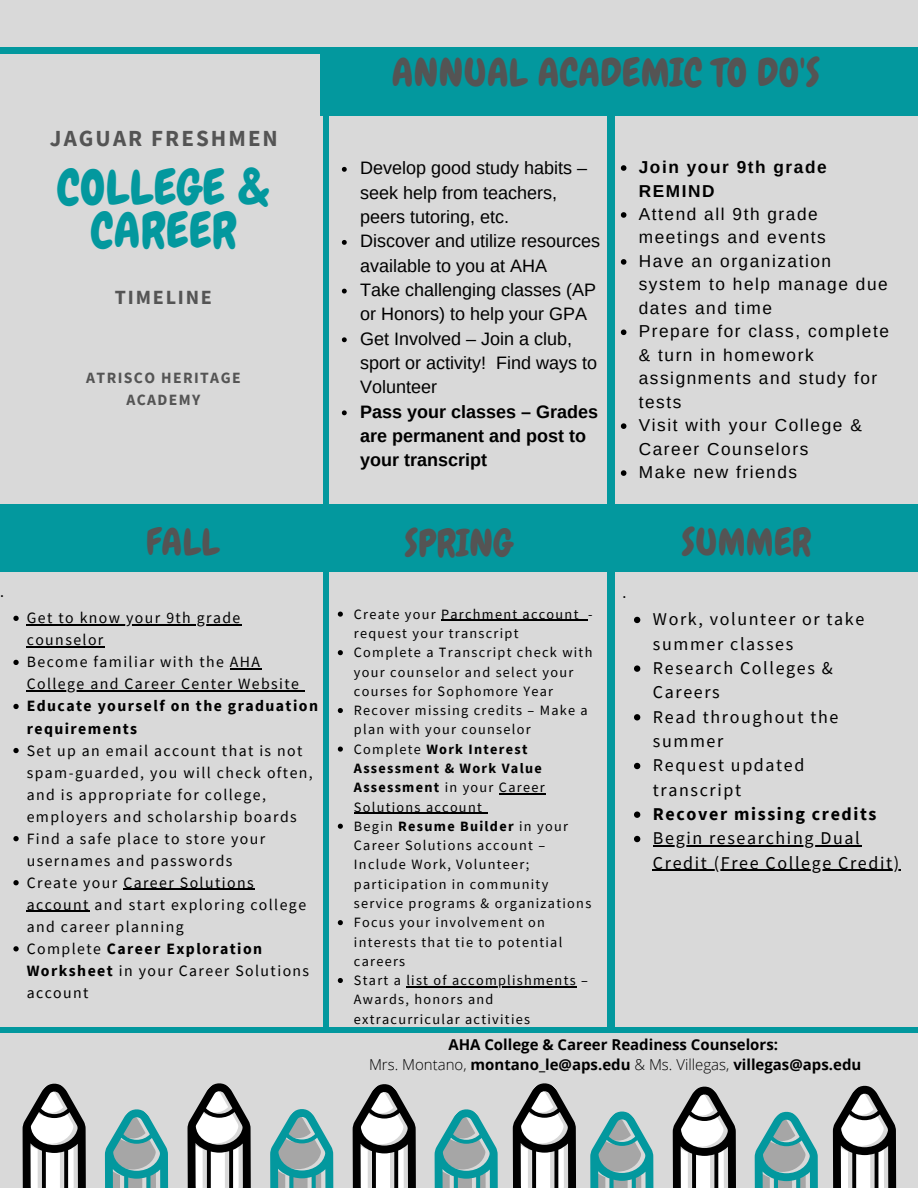
<style>
.page{position:relative;width:918px;height:1188px;background:#d9d9d9}
.page>*{position:absolute;margin:0;border:0;box-sizing:border-box;transform-origin:0 0}
.t1{font:48px/42.6px "Chewy";letter-spacing:.01em;color:#03989e;text-align:center}
.t2{font:38.85px "Chewy";letter-spacing:.01em;color:#545454}
.t3{font:37.35px "Chewy";letter-spacing:.01em;color:#545454}
.t4{font:700 22.95px "Source Sans Pro";letter-spacing:.09em;color:#545454}
.t5{font:700 20.1px "Source Sans Pro";letter-spacing:.09em;color:#545454}
.t6{font:18px/24.3px "Arimo";color:#000}
.t7{font:18px/24.3px "Source Sans Pro";letter-spacing:.09em;color:#000}
.t8{font:700 18px/24.3px "Arimo";color:#000}
.t9{font:700 18px "Source Sans Pro";letter-spacing:.09em;color:#000}
.t10{font:17.25px/23.4px "Arimo";letter-spacing:.09em;color:#000}
.t11{font:700 17.25px/23.4px "Arimo";letter-spacing:.09em;color:#000}
.t12{font:15.9px "Source Sans Pro";color:#000}
.t13{font:15.75px/22px "Source Sans Pro";letter-spacing:.09em;color:#000}
.t14{font:700 15.75px/22px "Source Sans Pro";letter-spacing:.09em;color:#000}
.t15{font:700 15.6px/21.3px "Source Sans Pro";letter-spacing:.09em;color:#545454;text-align:center}
.t16{font:700 15px/20.2px "Open Sans";color:#000;text-align:center}
.t17{font:14.25px/19.4px "Source Sans Pro";letter-spacing:.09em;color:#000}
.s1{font-weight:700}
.s2{font-weight:300}
</style>
<div class="page">
<div style="left:321px;top:48px;width:597px;height:67px;background:#03989e"></div>
<svg style="left:342px;top:167px;width:5px;height:5px"></svg>
<svg style="left:342px;top:240px;width:5px;height:5px"></svg>
<svg style="left:342px;top:289px;width:5px;height:5px"></svg>
<svg style="left:342px;top:337px;width:5px;height:5px"></svg>
<svg style="left:342px;top:410px;width:5px;height:5px"></svg>
<svg style="left:22px;top:1083px;width:875px;height:105px"></svg>
<div style="left:0;top:504px;width:918px;height:68px;background:#03989e"></div>
<div style="left:323px;top:53px;width:6px;height:980px;background:#03989e"></div>
<div style="left:608px;top:115px;width:7px;height:914px;background:#03989e"></div>
<div style="left:0;top:48px;width:326px;height:5px;background:#03989e"></div>
<svg style="left:621px;top:165px;width:5px;height:6px"></svg>
<svg style="left:621px;top:212px;width:5px;height:6px"></svg>
<svg style="left:621px;top:259px;width:5px;height:6px"></svg>
<svg style="left:621px;top:329px;width:5px;height:6px"></svg>
<svg style="left:621px;top:423px;width:5px;height:6px"></svg>
<svg style="left:621px;top:470px;width:5px;height:6px"></svg>
<svg style="left:13px;top:616px;width:6px;height:5px"></svg>
<hr style="left:27px;top:624px;width:215px;height:2px;background:#000">
<hr style="left:27px;top:646px;width:78px;height:2px;background:#000">
<svg style="left:13px;top:660px;width:6px;height:5px"></svg>
<hr style="left:230px;top:668px;width:32px;height:2px;background:#000">
<hr style="left:27px;top:690px;width:278px;height:2px;background:#000">
<svg style="left:13px;top:704px;width:6px;height:5px"></svg>
<svg style="left:13px;top:748px;width:6px;height:5px"></svg>
<svg style="left:13px;top:836px;width:6px;height:5px"></svg>
<svg style="left:13px;top:880px;width:6px;height:5px"></svg>
<hr style="left:123px;top:889px;width:132px;height:1px;background:#000">
<hr style="left:27px;top:911px;width:63px;height:1px;background:#000">
<svg style="left:13px;top:946px;width:6px;height:5px"></svg>
<svg style="left:338px;top:612px;width:5px;height:5px"></svg>
<hr style="left:441px;top:620px;width:139px;height:1px;background:#000">
<svg style="left:338px;top:650px;width:5px;height:5px"></svg>
<svg style="left:338px;top:708px;width:5px;height:5px"></svg>
<svg style="left:338px;top:747px;width:5px;height:5px"></svg>
<hr style="left:499px;top:793px;width:47px;height:1px;background:#000">
<hr style="left:354px;top:813px;width:133px;height:1px;background:#000">
<svg style="left:338px;top:824px;width:5px;height:5px"></svg>
<svg style="left:338px;top:920px;width:5px;height:5px"></svg>
<svg style="left:338px;top:978px;width:5px;height:5px"></svg>
<hr style="left:406px;top:986px;width:171px;height:1px;background:#000">
<svg style="left:634px;top:617px;width:6px;height:6px"></svg>
<svg style="left:634px;top:665px;width:6px;height:7px"></svg>
<svg style="left:634px;top:714px;width:6px;height:6px"></svg>
<svg style="left:634px;top:763px;width:6px;height:6px"></svg>
<svg style="left:634px;top:812px;width:6px;height:6px"></svg>
<svg style="left:634px;top:836px;width:6px;height:6px"></svg>
<hr style="left:653px;top:845px;width:208px;height:1px;background:#000">
<hr style="left:653px;top:870px;width:248px;height:1px;background:#000">
<div style="left:0;top:1027px;width:918px;height:6px;background:#03989e"></div>
<h3 class="t4" style="left:50px;top:123px;width:230px">JAGUAR FRESHMEN</h3>
<h1 class="t1" style="left:57px;top:167px;width:215px">COLLEGE &amp;<br>CAREER</h1>
<h3 class="t5" style="left:115px;top:284px;width:99px">TIMELINE</h3>
<p class="t15" style="left:86px;top:367px;width:156px">ATRISCO HERITAGE<br>ACADEMY</p>
<p class="t13" style="left:0;top:585px;width:5px">·</p>
<h3 class="t3" style="left:146px;top:519px;width:75px">FALL</h3>
<p class="t13" style="left:27px;top:607px;width:274px">Get to know your 9th grade counselor<br>Become familiar with the AHA<br>College and Career Center Website</p>
<p class="t14" style="left:27px;top:695px;width:293px">Educate yourself on the graduation requirements</p>
<p class="t13" style="left:27px;top:739px;width:288px">Set up an email account that is not spam-guarded, you will check often, and is appropriate for college, employers and scholarship boards<br>Find a safe place to store your usernames and passwords<br>Create your Career Solutions account and start exploring college and career planning<br>Complete <span class="s1">Career Exploration<br>Worksheet</span> in your Career Solutions account</p>
<h2 class="t2" style="left:392px;top:48px;width:429px">ANNUAL ACADEMIC TO DO'S</h2>
<p class="t6" style="left:360px;top:156px;width:241px">Develop good study habits – seek help from teachers, peers tutoring, etc.<br>Discover and utilize resources available to you at AHA<br>Take challenging classes (AP or Honors) to help your GPA<br>Get Involved – Join a club, sport or activity! Find ways to<br>Volunteer</p>
<p class="t8" style="left:360px;top:399px;width:239px">Pass your classes – Grades are permanent and post to your transcript</p>
<h3 class="t3" style="left:405px;top:520px;width:110px">SPRING</h3>
<p class="t17" style="left:354px;top:604px;width:240px">Create your Parchment account - request your transcript<br>Complete a Transcript check with your counselor and select your courses for Sophomore Year<br>Recover missing credits – Make a plan with your counselor<br>Complete <span class="s1">Work Interest<br>Assessment &amp; Work Value<br>Assessment</span> in your Career<br>Solutions account<br>Begin <span class="s1">Resume Builder</span> in your<br>Career Solutions account –<br>Include Work, Volunteer; participation in community service programs &amp; organizations<br>Focus your involvement on interests that tie to potential careers<br>Start a list of accomplishments –<br>Awards, honors and extracurricular activities</p>
<p class="t11" style="left:639px;top:155px;width:189px">Join your 9th grade<br>REMIND</p>
<p class="t10" style="left:639px;top:202px;width:252px">Attend all 9th grade meetings and events<br>Have an organization system to help manage due dates and time<br>Prepare for class, complete &amp; turn in homework assignments and study for tests<br>Visit with your College &amp;<br>Career Counselors<br>Make new friends</p>
<p class="t12" style="left:622px;top:586px;width:5px">·</p>
<h3 class="t3" style="left:682px;top:519px;width:131px">SUMMER</h3>
<p class="t7" style="left:653px;top:607px;width:213px">Work, volunteer or take summer classes<br>Research Colleges &amp;<br>Careers<br>Read throughout the summer<br>Request updated transcript</p>
<p class="t9" style="left:653px;top:802px;width:225px">Recover missing credits</p>
<p class="t7" style="left:653px;top:826px;width:248px">Begin researching Dual<br>Credit (Free College Credit)</p>
<p class="t16" style="left:369px;top:1034px;width:494px">AHA College &amp; Career Readiness Counselors:<br><span class="s2">Mrs. Montano,</span> montano_le@aps.edu <span class="s2">&amp; Ms. Villegas,</span> villegas@aps.edu</p>
</div>
